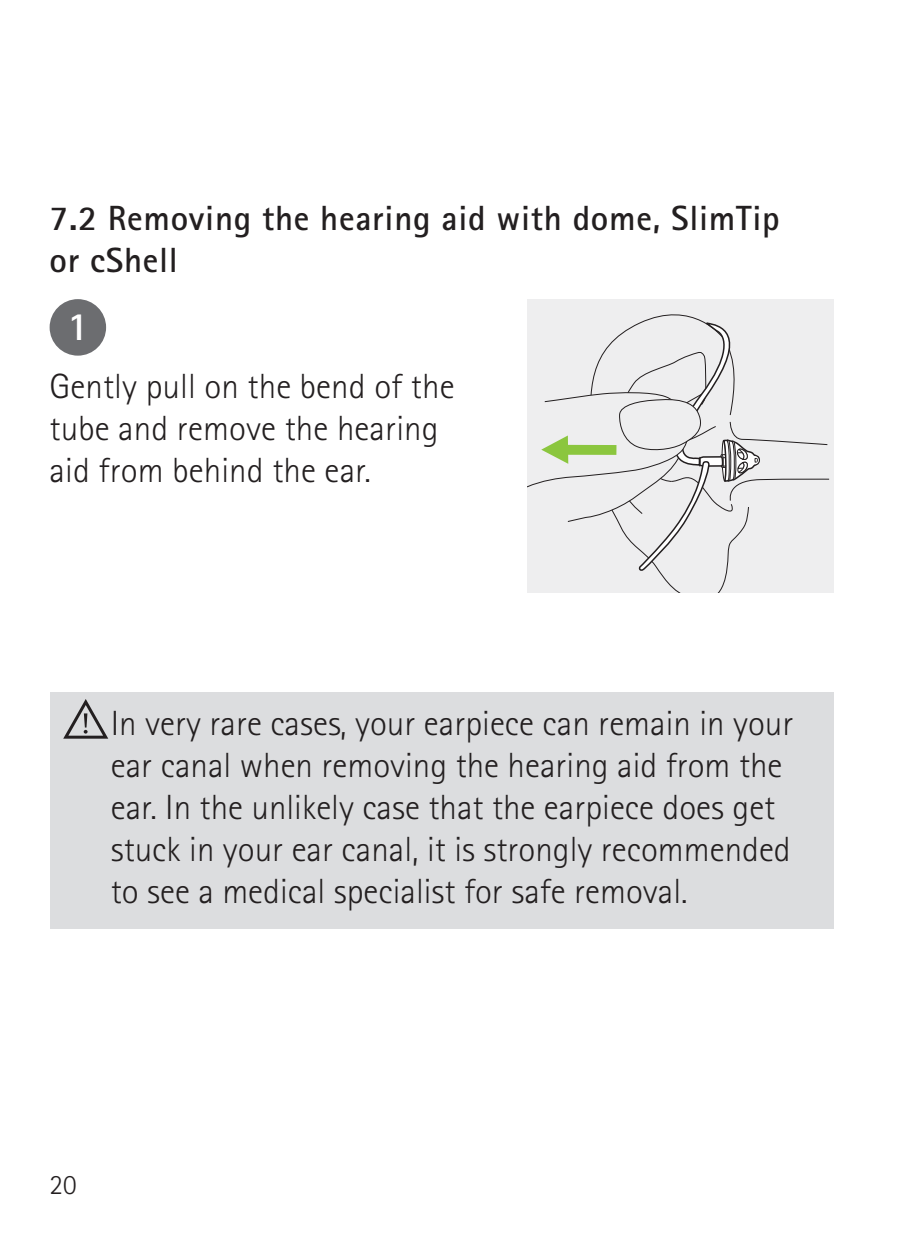
<style>
.page{position:relative;width:913px;height:1241px;background:#fff}
.page>*{position:absolute;margin:0;border:0;box-sizing:border-box;transform-origin:0 0}
.t1{font:700 40.25px "Rotis Sans Serif Pro";color:#fff}
.t2{font:300 35px/42px "Rotis Sans Serif Pro";color:#231f20}
.t3{font:700 35px/42px "Rotis Sans Serif Pro";letter-spacing:.02em;color:#231f20}
.t4{font:300 28px "Rotis Sans Serif Pro";color:#231f20}
</style>
<div class="page">
<div style="left:50px;top:691px;width:783px;height:237px;background:#dcdddf"></div>
<div style="left:50px;top:299px;width:56px;height:56px;background:#6c6d70;border-radius:50%"></div>
<svg style="left:63px;top:699px;width:45px;height:39px"></svg>
<div style="left:527px;top:300px;width:306px;height:292px;background:#eeeeef"></div>
<svg style="left:643px;top:314px;width:84px;height:278px"></svg>
<svg style="left:527px;top:321px;width:303px;height:251px"></svg>
<p class="t3" style="left:50px;top:196px;width:731px">7.2 Removing the hearing aid with dome, SlimTip or cShell</p>
<p class="t1" style="left:67px;top:300px;width:23px">1</p>
<p class="t2" style="left:50px;top:365px;width:406px">Gently pull on the bend of the tube and remove the hearing aid from behind the ear.</p>
<p class="t2" style="left:111px;top:702px;width:684px">In very rare cases, your earpiece can remain in your ear canal when removing the hearing aid from the ear. In the unlikely case that the earpiece does get stuck in your ear canal, it is strongly recommended to see a medical specialist for safe removal.</p>
<p class="t4" style="left:50px;top:1168px;width:28px">20</p>
</div>
